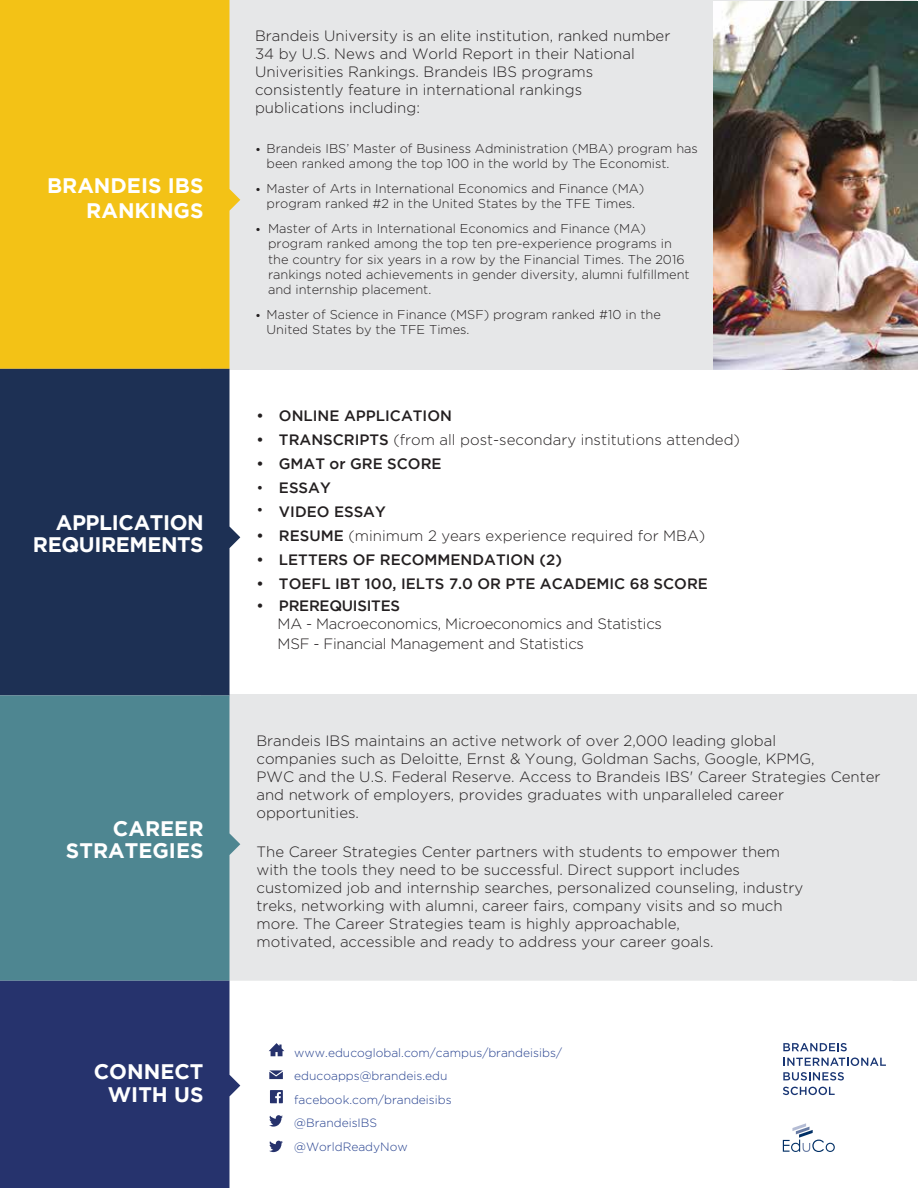
<style>
.page{position:relative;width:918px;height:1188px;background:#fff}
.page>*{position:absolute;margin:0;border:0;box-sizing:border-box;transform-origin:0 0}
.t1{font:700 21px/22.2px "Gotham";color:#fff;text-align:right}
.t2{font:700 21px/22.2px "Gotham";letter-spacing:-.02em;color:#fff;text-align:right}
.t3{font:300 15px/18px "Gotham";color:#231f20}
.t4{font:500 15px/24px "Gotham";color:#231f20}
.t5{font:300 15px "Gotham";letter-spacing:-.02em;color:#231f20}
.t6{font:500 15px "Gotham";letter-spacing:-.02em;color:#231f20}
.t7{font:300 12.75px/15.5px "Gotham";color:#231f20}
.t8{font:300 12px/23.4px "Gotham";color:#25408e}
.s1{font-weight:500}
.s2{font-weight:300}
</style>
<div class="page">
<div style="left:201px;top:694px;width:715px;height:287px;background:#e6e7e8"></div>
<div style="left:201px;top:0;width:715px;height:369px;background:#e6e7e8"></div>
<div style="left:0;top:0;width:230px;height:369px;background:#f3c216"></div>
<div style="left:0;top:369px;width:230px;height:326px;background:#1d3054"></div>
<div style="left:0;top:695px;width:230px;height:286px;background:#4e8691"></div>
<div style="left:0;top:981px;width:230px;height:207px;background:#26336d"></div>
<svg style="left:783px;top:1123px;width:52px;height:29px"></svg>
<svg style="left:269px;top:1043px;width:15px;height:13px"></svg>
<svg style="left:269px;top:1070px;width:14px;height:9px"></svg>
<svg style="left:270px;top:1090px;width:13px;height:13px"></svg>
<svg style="left:269px;top:1115px;width:14px;height:12px"></svg>
<img style="left:713px;top:2px;width:205px;height:367px">
<svg style="left:219px;top:189px;width:21px;height:22px"></svg>
<svg style="left:219px;top:526px;width:21px;height:22px"></svg>
<svg style="left:219px;top:833px;width:21px;height:22px"></svg>
<svg style="left:219px;top:1075px;width:21px;height:21px"></svg>
<svg style="left:269px;top:1141px;width:14px;height:11px"></svg>
<svg style="left:783px;top:1043px;width:64px;height:8px"></svg>
<svg style="left:783px;top:1058px;width:103px;height:8px"></svg>
<svg style="left:783px;top:1072px;width:61px;height:9px"></svg>
<svg style="left:783px;top:1087px;width:52px;height:8px"></svg>
<h1 class="t1" style="left:47px;top:172px;width:158px;line-height:25.2px">BRANDEIS IBS<br>RANKINGS</h1>
<h1 class="t2" style="left:33px;top:511px;width:172px">APPLICATION<br>REQUIREMENTS</h1>
<h1 class="t1" style="left:66px;top:817px;width:139px">CAREER<br>STRATEGIES</h1>
<h1 class="t1" style="left:94px;top:1060px;width:111px">CONNECT<br>WITH US</h1>
<p class="t3" style="left:255px;top:26px;width:417px">Brandeis University is an elite institution, ranked number 34 by U.S. News and World Report in their National Univerisities Rankings. Brandeis IBS programs consistently feature in international rankings publications including:</p>
<p class="t7" style="left:255px;top:140px;width:444px">• Brandeis IBS’ Master of Business Administration (MBA) program has</p>
<p class="t7" style="left:255px;top:181px;width:391px">• Master of Arts in International Economics and Finance (MA)</p>
<p class="t7" style="left:267px;top:156px;width:405px">been ranked among the top 100 in the world by The Economist.</p>
<p class="t7" style="left:267px;top:196px;width:370px">program ranked #2 in the United States by the TFE Times.</p>
<p class="t7" style="left:255px;top:222px;width:8px">•</p>
<p class="t7" style="left:268px;top:220px;width:423px">Master of Arts in International Economics and Finance (MA) program ranked among the top ten pre-experience programs in the country for six years in a row by the Financial Times. The 2016 rankings noted achievements in gender diversity, alumni fulfillment and internship placement.</p>
<p class="t7" style="left:267px;top:307px;width:396px">Master of Science in Finance (MSF) program ranked #10 in the<br>United States by the TFE Times.</p>
<p class="t7" style="left:255px;top:308px;width:8px">•</p>
<p class="t4" style="left:256px;top:403px;width:197px">• ONLINE APPLICATION</p>
<p class="t3" style="left:256px;top:430px;width:485px"><span class="s1">• TRANSCRIPTS</span> (from all post-secondary institutions attended)</p>
<p class="t4" style="left:256px;top:451px;width:187px">• GMAT or GRE SCORE</p>
<p class="t4" style="left:279px;top:475px;width:108px;text-indent:-22px"><span class="s2">•</span> ESSAY<br>VIDEO ESSAY</p>
<p class="t3" style="left:256px;top:526px;width:450px"><span class="s1">• RESUME</span> (minimum 2 years experience required for MBA)</p>
<p class="t4" style="left:256px;top:547px;width:307px">• LETTERS OF RECOMMENDATION (2)</p>
<p class="t4" style="left:256px;top:571px;width:453px">• TOEFL IBT 100, IELTS 7.0 OR PTE ACADEMIC 68 SCORE</p>
<p class="t3" style="left:256px;top:501px;width:9px">•</p>
<p class="t6" style="left:256px;top:597px;width:145px">• PREREQUISITES</p>
<p class="t5" style="left:278px;top:616px;width:386px">MA - Macroeconomics, Microeconomics and Statistics</p>
<p class="t5" style="left:278px;top:635px;width:308px">MSF - Financial Management and Statistics</p>
<p class="t3" style="left:256px;top:731px;width:626px">Brandeis IBS maintains an active network of over 2,000 leading global<br>companies such as Deloitte, Ernst &amp; Young, Goldman Sachs, Google, KPMG,<br>PWC and the U.S. Federal Reserve. Access to Brandeis IBS' Career Strategies Center and network of employers, provides graduates with unparalleled career opportunities.</p>
<p class="t3" style="left:256px;top:842px;width:548px">The Career Strategies Center partners with students to empower them with the tools they need to be successful. Direct support includes customized job and internship searches, personalized counseling, industry treks, networking with alumni, career fairs, company visits and so much more. The Career Strategies team is highly approachable,<br>motivated, accessible and ready to address your career goals.</p>
<p class="t8" style="left:294px;top:1041px;width:269px">www.educoglobal.com/campus/brandeisibs/ educoapps@brandeis.edu facebook.com/brandeisibs<br>@BrandeisIBS<br>@WorldReadyNow</p>
</div>
